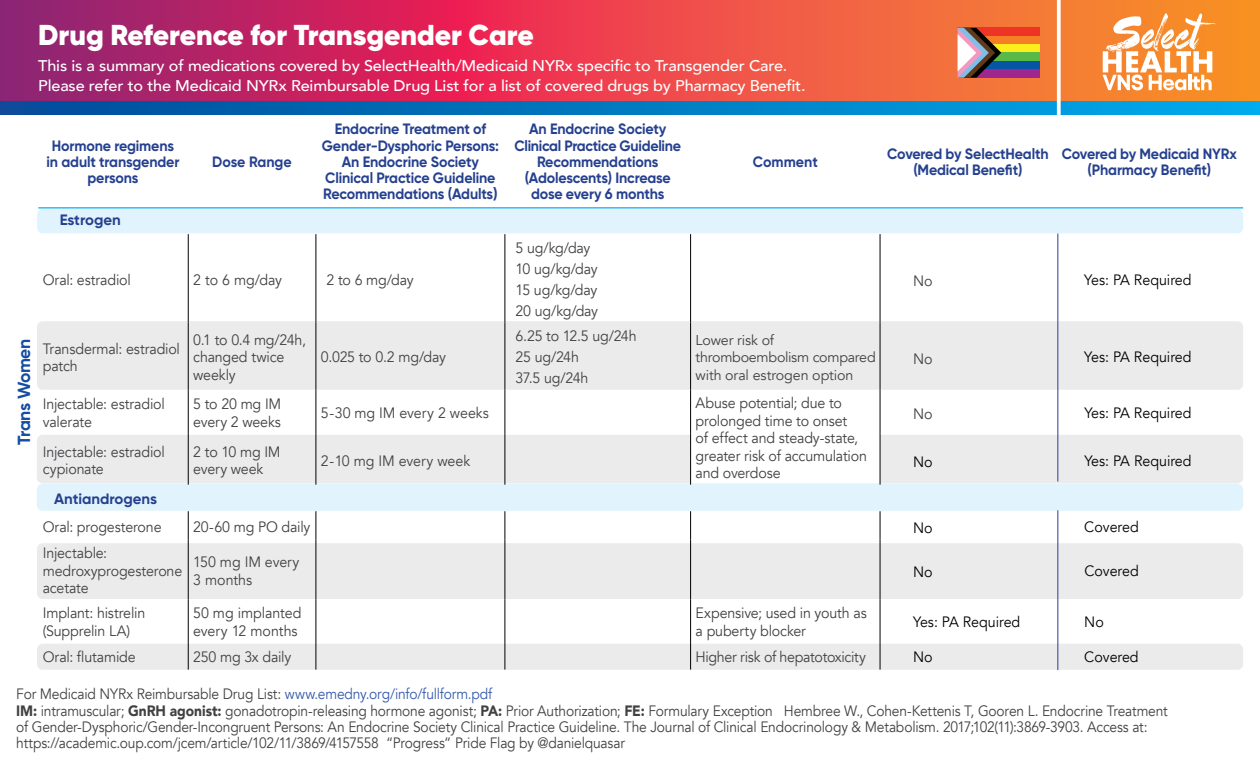
<style>
.page{position:relative;width:1260px;height:765px;background:#fff}
.page>*{position:absolute;margin:0;border:0;box-sizing:border-box;transform-origin:0 0}
.t1{font:900 28.75px "Gilroy";color:#fff}
.t2{font:700 17.5px "Gilroy";letter-spacing:-.02em;color:#144ea2}
.t3{font:500 15.5px/20px "Avenir";letter-spacing:-.01em;color:#fff;scale:1.05 1}
.t4{font:15px/17.5px "Avenir";letter-spacing:-.015em;color:#414042;scale:.95 1}
.t5{font:15px/16.2px "Avenir";letter-spacing:-.015em;color:#414042;scale:.92 1}
.t6{font:700 15px/16.2px "Gilroy";letter-spacing:-.01em;color:#25408f;text-align:center;scale:.95 1}
.t7{font:15px "Avenir";color:#000;scale:.95 1}
.t8{font:700 15px "Gilroy";letter-spacing:-.01em;color:#25408f}
.t9{font:14.25px/17.5px "Avenir";letter-spacing:-.015em;color:#414042}
.s1{color:#345aa9}
.s2{font-weight:900}
</style>
<div class="page">
<div style="left:37px;top:484px;width:1206px;height:27px;background:#e1f4fd;border-radius:6px"></div>
<div style="left:37px;top:435px;width:1206px;height:48px;background:#ebebec;border-radius:6px"></div>
<div style="left:690px;top:390px;width:190px;height:93px;background:#fff"></div>
<div style="left:37px;top:321px;width:1206px;height:69px;background:#ebebec;border-radius:6px"></div>
<div style="left:37px;top:209px;width:1206px;height:24px;background:#e1f4fd;border-radius:6px"></div>
<div style="left:37px;top:543px;width:1206px;height:56px;background:#ebebec;border-radius:6px"></div>
<div style="left:37px;top:644px;width:1206px;height:26px;background:#ebebec;border-radius:6px"></div>
<svg style="left:0;top:0;width:1260px;height:102px;background:#d84451"></svg>
<hr style="left:38px;top:207px;width:1205px;height:1px;background:#00aeef">
<div style="left:964px;top:28px;width:76px;height:8px;background:#ee3425"></div>
<div style="left:964px;top:36px;width:76px;height:8px;background:#f57e26"></div>
<div style="left:964px;top:44px;width:76px;height:9px;background:#fcee1a"></div>
<div style="left:964px;top:53px;width:76px;height:8px;background:#58b947"></div>
<div style="left:964px;top:61px;width:76px;height:8px;background:#0656a5"></div>
<div style="left:964px;top:69px;width:76px;height:9px;background:#9f258f"></div>
<svg style="left:958px;top:28px;width:43px;height:50px"></svg>
<svg style="left:0;top:102px;width:1260px;height:12px;background:#007ac1"></svg>
<svg style="left:1057px;top:0;width:4px;height:115px"></svg>
<hr style="left:1058px;top:234px;width:1px;height:247px;background:#25408f">
<hr style="left:1058px;top:510px;width:1px;height:160px;background:#25408f">
<svg style="left:1102px;top:13px;width:114px;height:77px"></svg>
<hr style="left:188px;top:234px;width:1px;height:88px;background:#000">
<hr style="left:316px;top:234px;width:1px;height:88px;background:#000">
<hr style="left:505px;top:234px;width:1px;height:88px;background:#000">
<hr style="left:690px;top:234px;width:1px;height:88px;background:#000">
<hr style="left:880px;top:234px;width:1px;height:88px;background:#000">
<hr style="left:188px;top:322px;width:1px;height:68px;background:#000">
<hr style="left:316px;top:322px;width:1px;height:68px;background:#000">
<hr style="left:505px;top:322px;width:1px;height:68px;background:#000">
<hr style="left:690px;top:322px;width:1px;height:68px;background:#000">
<hr style="left:880px;top:322px;width:1px;height:68px;background:#000">
<hr style="left:188px;top:390px;width:1px;height:44px;background:#000">
<hr style="left:316px;top:390px;width:1px;height:44px;background:#000">
<hr style="left:505px;top:390px;width:1px;height:44px;background:#000">
<hr style="left:690px;top:390px;width:1px;height:44px;background:#000">
<hr style="left:880px;top:390px;width:1px;height:44px;background:#000">
<hr style="left:188px;top:434px;width:1px;height:51px;background:#000">
<hr style="left:316px;top:434px;width:1px;height:51px;background:#000">
<hr style="left:505px;top:434px;width:1px;height:51px;background:#000">
<hr style="left:690px;top:434px;width:1px;height:51px;background:#000">
<hr style="left:880px;top:434px;width:1px;height:51px;background:#000">
<svg style="left:188px;top:511px;width:1px;height:29px"></svg>
<svg style="left:316px;top:511px;width:1px;height:29px"></svg>
<svg style="left:505px;top:511px;width:1px;height:29px"></svg>
<svg style="left:690px;top:511px;width:1px;height:29px"></svg>
<svg style="left:880px;top:511px;width:1px;height:29px"></svg>
<hr style="left:188px;top:540px;width:1px;height:60px;background:#000">
<hr style="left:316px;top:540px;width:1px;height:60px;background:#000">
<hr style="left:505px;top:540px;width:1px;height:60px;background:#000">
<hr style="left:690px;top:540px;width:1px;height:60px;background:#000">
<hr style="left:880px;top:540px;width:1px;height:60px;background:#000">
<hr style="left:188px;top:600px;width:1px;height:42px;background:#000">
<hr style="left:316px;top:600px;width:1px;height:42px;background:#000">
<hr style="left:505px;top:600px;width:1px;height:42px;background:#000">
<hr style="left:690px;top:600px;width:1px;height:42px;background:#000">
<hr style="left:880px;top:600px;width:1px;height:42px;background:#000">
<svg style="left:188px;top:642px;width:1px;height:28px"></svg>
<svg style="left:316px;top:642px;width:1px;height:28px"></svg>
<svg style="left:505px;top:642px;width:1px;height:28px"></svg>
<svg style="left:690px;top:642px;width:1px;height:28px"></svg>
<svg style="left:880px;top:642px;width:1px;height:28px"></svg>
<h1 class="t1" style="left:38px;top:17px;width:497px">Drug Reference for Transgender Care</h1>
<p class="t3" style="left:38px;top:55px;width:732px">This is a summary of medications covered by SelectHealth/Medicaid NYRx specific to Transgender Care.<br>Please refer to the Medicaid NYRx Reimbursable Drug List for a list of covered drugs by Pharmacy Benefit.</p>
<p class="t2" style="left:13px;top:445px;width:108px;rotate:-90deg">Trans Women</p>
<p class="t6" style="left:47px;top:137px;width:141px">Hormone regimens in adult transgender persons</p>
<p class="t8" style="left:60px;top:210px;width:63px">Estrogen</p>
<p class="t6" style="left:212px;top:153px;width:85px">Dose Range</p>
<p class="t6" style="left:322px;top:121px;width:188px">Endocrine Treatment of<br>Gender-Dysphoric Persons:<br>An Endocrine Society<br>Clinical Practice Guideline<br>Recommendations (Adults)</p>
<p class="t6" style="left:514px;top:121px;width:177px">An Endocrine Society<br>Clinical Practice Guideline<br>Recommendations (Adolescents) Increase dose every 6 months</p>
<p class="t4" style="left:43px;top:271px;width:94px">Oral: estradiol</p>
<p class="t4" style="left:193px;top:271px;width:95px">2 to 6 mg/day</p>
<p class="t4" style="left:327px;top:271px;width:93px">2 to 6 mg/day</p>
<p class="t4" style="left:516px;top:237px;width:88px;line-height:21.1px">5 ug/kg/day<br>10 ug/kg/day<br>15 ug/kg/day<br>20 ug/kg/day</p>
<p class="t6" style="left:753px;top:153px;width:70px">Comment</p>
<p class="t6" style="left:887px;top:145px;width:171px">Covered by SelectHealth (Medical Benefit)</p>
<p class="t6" style="left:1062px;top:145px;width:186px">Covered by Medicaid NYRx (Pharmacy Benefit)</p>
<p class="t4" style="left:913px;top:272px;width:22px">No</p>
<p class="t7" style="left:1084px;top:270px;width:114px">Yes: PA Required</p>
<p class="t4" style="left:43px;top:340px;width:146px">Transdermal: estradiol patch</p>
<p class="t4" style="left:193px;top:331px;width:120px">0.1 to 0.4 mg/24h, changed twice weekly</p>
<p class="t4" style="left:321px;top:349px;width:133px">0.025 to 0.2 mg/day</p>
<p class="t4" style="left:516px;top:326px;width:129px;line-height:21.1px">6.25 to 12.5 ug/24h<br>25 ug/24h<br>37.5 ug/24h</p>
<p class="t9" style="left:696px;top:331px;width:182px">Lower risk of thromboembolism compared with oral estrogen option</p>
<p class="t4" style="left:913px;top:350px;width:22px">No</p>
<p class="t7" style="left:1084px;top:348px;width:114px">Yes: PA Required</p>
<p class="t4" style="left:43px;top:396px;width:130px">Injectable: estradiol valerate</p>
<p class="t4" style="left:193px;top:396px;width:94px">5 to 20 mg IM every 2 weeks</p>
<p class="t4" style="left:321px;top:404px;width:178px">5-30 mg IM every 2 weeks</p>
<p class="t4" style="left:696px;top:395px;width:182px">Abuse potential; due to prolonged time to onset<br>of effect and steady-state, greater risk of accumulation and overdose</p>
<p class="t4" style="left:913px;top:406px;width:22px">No</p>
<p class="t7" style="left:1084px;top:404px;width:114px">Yes: PA Required</p>
<p class="t4" style="left:43px;top:443px;width:130px">Injectable: estradiol cypionate</p>
<p class="t4" style="left:193px;top:443px;width:93px">2 to 10 mg IM every week</p>
<p class="t4" style="left:321px;top:452px;width:159px">2-10 mg IM every week</p>
<p class="t7" style="left:913px;top:453px;width:22px">No</p>
<p class="t7" style="left:1084px;top:451px;width:114px">Yes: PA Required</p>
<p class="t8" style="left:54px;top:489px;width:105px">Antiandrogens</p>
<p class="t4" style="left:43px;top:518px;width:127px">Oral: progesterone</p>
<p class="t4" style="left:193px;top:518px;width:125px">20-60 mg PO daily</p>
<p class="t7" style="left:913px;top:519px;width:22px">No</p>
<p class="t7" style="left:1084px;top:518px;width:59px">Covered</p>
<p class="t4" style="left:43px;top:545px;width:148px">Injectable: medroxyprogesterone acetate</p>
<p class="t4" style="left:193px;top:553px;width:113px">150 mg IM every<br>3 months</p>
<p class="t7" style="left:913px;top:563px;width:22px">No</p>
<p class="t7" style="left:1084px;top:562px;width:59px">Covered</p>
<p class="t4" style="left:43px;top:605px;width:109px">Implant: histrelin (Supprelin LA)</p>
<p class="t4" style="left:193px;top:605px;width:116px">50 mg implanted every 12 months</p>
<p class="t4" style="left:696px;top:605px;width:182px">Expensive; used in youth as a puberty blocker</p>
<p class="t7" style="left:913px;top:613px;width:114px">Yes: PA Required</p>
<p class="t7" style="left:1084px;top:613px;width:22px">No</p>
<p class="t4" style="left:43px;top:648px;width:99px">Oral: flutamide</p>
<p class="t4" style="left:193px;top:648px;width:105px">250 mg 3x daily</p>
<p class="t4" style="left:696px;top:648px;width:181px">Higher risk of hepatotoxicity</p>
<p class="t7" style="left:913px;top:648px;width:22px">No</p>
<p class="t7" style="left:1084px;top:648px;width:59px">Covered</p>
<p class="t5" style="left:16px;top:686px;width:1253px">For Medicaid NYRx Reimbursable Drug List: <span class="s1">www.emedny.org/info/fullform.pdf<br></span><span class="s2">IM:</span> intramuscular; <span class="s2">GnRH agonist:</span> gonadotropin-releasing hormone agonist; <span class="s2">PA:</span> Prior Authorization; <span class="s2">FE:</span> Formulary Exception Hembree W., Cohen-Kettenis T, Gooren L. Endocrine Treatment of Gender-Dysphoric/Gender-Incongruent Persons: An Endocrine Society Clinical Practice Guideline. The Journal of Clinical Endocrinology &amp; Metabolism. 2017;102(11):3869-3903. Access at: https://academic.oup.com/jcem/article/102/11/3869/4157558 “Progress” Pride Flag by @danielquasar</p>
</div>
